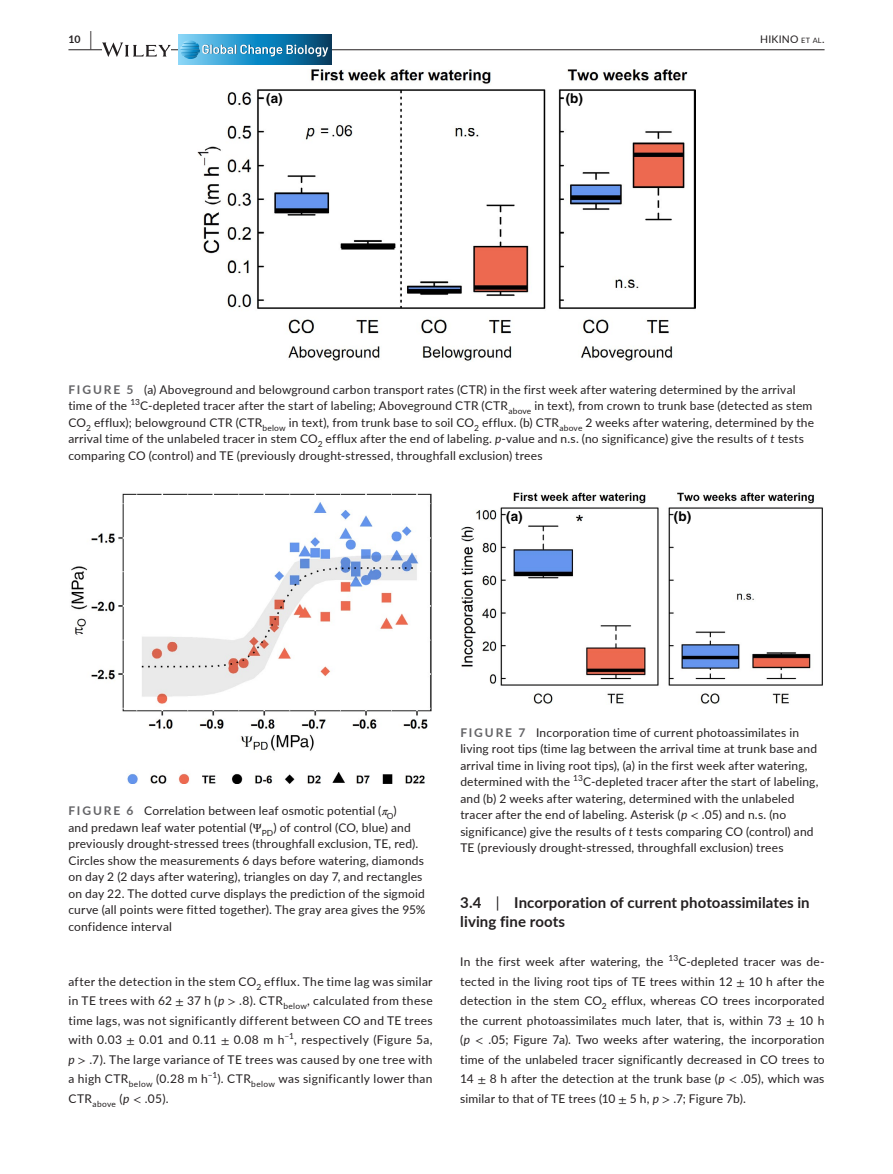
<style>
.page{position:relative;width:893px;height:1174px;background:#fff}
.page>*{position:absolute;margin:0;border:0;box-sizing:border-box;transform-origin:0 0}
.t1{font:700 15px/19.5px "Lato";letter-spacing:.005em;color:#231f20}
.t2{font:700 13.5px "Helvetica";color:#000}
.t3{font:12px/16.5px "Lato";letter-spacing:.015em;color:#231f20}
.t4{font:10.5px "Lato";letter-spacing:.015em;color:#231f20}
.t5{font:700 10.5px "Lato";color:#231f20}
.t6{font:8.4px "Lato";color:#231f20}
.s1{font-size:19.5px}
.s2{font-size:7.35px}
.s3{font-weight:700;color:#636366}
.s4{font-style:italic}
.s5{font-family:"STIX";font-style:italic}
.s6{font-family:"STIX"}
.s7{font-weight:400}
</style>
<div class="page">
<hr style="left:68px;top:49px;width:756px;height:1px;background:#231f20">
<svg style="left:102px;top:42px;width:69px;height:15px"></svg>
<svg style="left:178px;top:64px;width:153px;height:1px"></svg>
<svg style="left:178px;top:35px;width:153px;height:29px"></svg>
<svg style="left:180px;top:40px;width:149px;height:19px"></svg>
<img style="left:198px;top:69px;width:497px;height:292px">
<img style="left:71px;top:493px;width:360px;height:290px">
<img style="left:462px;top:493px;width:361px;height:211px">
<p class="t5" style="left:68px;top:31px;width:25px">10 <span class="s1">|</span></p>
<p class="t4" style="left:760px;top:31px;width:66px">HIKINO <span class="s2">et al</span>.</p>
<p class="t2" style="left:266px;top:90px;width:18px">(a)</p>
<p class="t2" style="left:566px;top:90px;width:19px">(b)</p>
<p class="t3" style="left:68px;top:380px;width:729px"><span class="s3">FIGURE 5</span> (a) Aboveground and belowground carbon transport rates (CTR) in the first week after watering determined by the arrival time of the</p>
<p class="t6" style="left:130px;top:396px;width:11px">13</p>
<p class="t3" style="left:68px;top:397px;width:747px;text-indent:72px">C-depleted tracer after the start of labeling; Aboveground CTR (CTR<sub>above</sub> in text), from crown to trunk base (detected as stem CO<sub>2</sub> efflux); belowground CTR (CTR<sub>below</sub> in text), from trunk base to soil CO<sub>2</sub> efflux. (b) CTR<sub>above</sub> 2 weeks after watering, determined by the arrival time of the unlabeled tracer in stem CO<sub>2</sub> efflux after the end of labeling. <span class="s4">p</span>-value and n.s. (no significance) give the results of <span class="s4">t</span> tests comparing CO (control) and TE (previously drought-stressed, throughfall exclusion) trees</p>
<p class="t2" style="left:506px;top:508px;width:18px">(a)</p>
<p class="t2" style="left:674px;top:508px;width:19px">(b)</p>
<p class="t3" style="left:68px;top:802px;width:359px"><span class="s3">FIGURE 6</span> Correlation between leaf osmotic potential (<span class="s5">π</span><sub>O</sub>)<br>and predawn leaf water potential (<span class="s6">Ψ</span><sub>PD</sub>) of control (CO, blue) and previously drought-stressed trees (throughfall exclusion, TE, red).<br>Circles show the measurements 6 days before watering, diamonds on day 2 (2 days after watering), triangles on day 7, and rectangles on day 22. The dotted curve displays the prediction of the sigmoid curve (all points were fitted together). The gray area gives the 95% confidence interval</p>
<p class="t3" style="left:68px;top:971px;width:366px;line-height:19.5px;text-align:justify">after the detection in the stem CO<sub>2</sub> efflux. The time lag was similar in TE trees with 62 <span class="s6">±</span> 37 h (<span class="s4">p</span> <span class="s6">&gt;</span> .8). CTR<sub>below</sub>, calculated from these time lags, was not significantly different between CO and TE trees with 0.03 <span class="s6">±</span> 0.01 and 0.11 <span class="s6">±</span> 0.08 m h<sup>−1</sup>, respectively (Figure 5a, <span class="s4">p</span> <span class="s6">&gt;</span> .7). The large variance of TE trees was caused by one tree with a high CTR<sub>below</sub> (0.28 m h<sup>−1</sup>). CTR<sub>below</sub> was significantly lower than CTR<sub>above</sub> (<span class="s4">p</span> <span class="s6">&lt;</span> .05).</p>
<p class="t3" style="left:460px;top:723px;width:358px"><span class="s3">FIGURE 7</span> Incorporation time of current photoassimilates in living root tips (time lag between the arrival time at trunk base and arrival time in living root tips), (a) in the first week after watering, determined with the</p>
<p class="t6" style="left:573px;top:772px;width:11px">13</p>
<p class="t3" style="left:460px;top:773px;width:360px;text-indent:123px">C-depleted tracer after the start of labeling, and (b) 2 weeks after watering, determined with the unlabeled tracer after the end of labeling. Asterisk (<span class="s4">p</span> <span class="s6">&lt;</span> .05) and n.s. (no significance) give the results of <span class="s4">t</span> tests comparing CO (control) and TE (previously drought-stressed, throughfall exclusion) trees</p>
<p class="t1" style="left:460px;top:892px;width:351px">3.4 <span class="s7">|</span> Incorporation of current photoassimilates in living fine roots</p>
<p class="t3" style="left:460px;top:953px;width:205px">In the first week after watering, the</p>
<p class="t6" style="left:669px;top:952px;width:11px">13</p>
<p class="t3" style="left:460px;top:951px;width:366px;line-height:19.5px;text-align:justify;text-indent:218px">C-depleted tracer was de&shy;tected in the living root tips of TE trees within 12 <span class="s6">±</span> 10 h after the detection in the stem CO<sub>2</sub> efflux, whereas CO trees incorporated the current photoassimilates much later, that is, within 73 <span class="s6">±</span> 10 h (<span class="s4">p</span> <span class="s6">&lt;</span> .05; Figure 7a). Two weeks after watering, the incorporation time of the unlabeled tracer significantly decreased in CO trees to 14 <span class="s6">±</span> 8 h after the detection at the trunk base (<span class="s4">p</span> <span class="s6">&lt;</span> .05), which was similar to that of TE trees (10 <span class="s6">±</span> 5 h, <span class="s4">p</span> <span class="s6">&gt;</span> .7; Figure 7b).</p>
</div>
